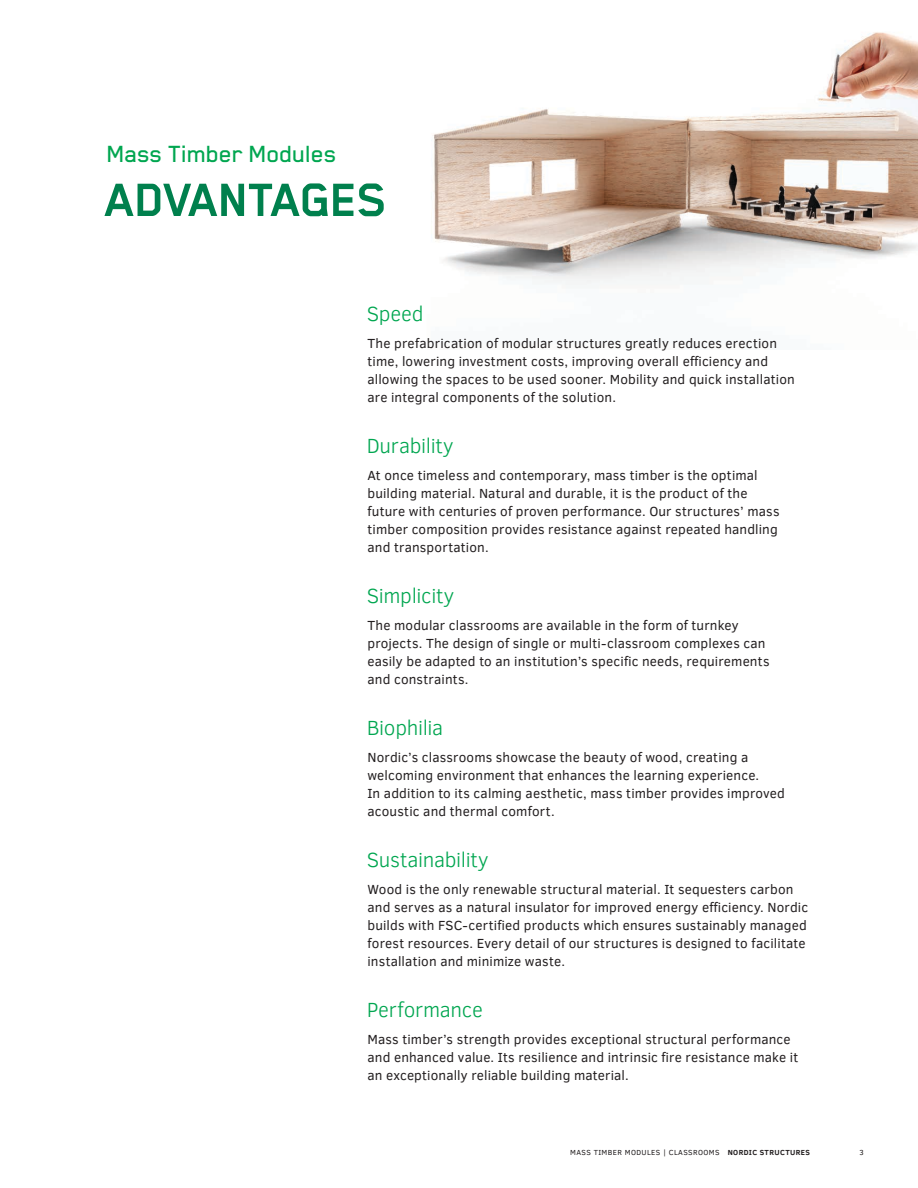
<style>
.page{position:relative;width:918px;height:1188px;background:#fff}
.page>*{position:absolute;margin:0;border:0;box-sizing:border-box;transform-origin:0 0}
.t1{font:700 54px "Blender Pro";letter-spacing:-.025em;color:#00804d}
.t2{font:500 27px "Blender Pro";letter-spacing:-.01em;color:#00a650}
.t3{font:300 21px "Clear Sans";letter-spacing:-.015em;color:#00a650}
.t4{font:13.5px/18px "Clear Sans";letter-spacing:.01em;color:#231f20}
.t5{font:7.5px "Clear Sans";letter-spacing:.05em;color:#231f20}
.s1{font-weight:700}
</style>
<div class="page">
<img style="left:433px;top:32px;width:485px;height:253px">
<h2 class="t2" style="left:107px;top:139px;width:231px">Mass Timber Modules</h2>
<h1 class="t1" style="left:106px;top:170px;width:284px">ADVANTAGES</h1>
<h3 class="t3" style="left:367px;top:300px;width:58px">Speed</h3>
<p class="t4" style="left:368px;top:334px;width:429px">The prefabrication of modular structures greatly reduces erection time, lowering investment costs, improving overall efficiency and allowing the spaces to be used sooner. Mobility and quick installation are integral components of the solution.</p>
<h3 class="t3" style="left:367px;top:432px;width:88px">Durability</h3>
<p class="t4" style="left:368px;top:466px;width:414px">At once timeless and contemporary, mass timber is the optimal building material. Natural and durable, it is the product of the future with centuries of proven performance. Our structures’ mass timber composition provides resistance against repeated handling and transportation.</p>
<h3 class="t3" style="left:367px;top:582px;width:89px">Simplicity</h3>
<p class="t4" style="left:368px;top:616px;width:404px">The modular classrooms are available in the form of turnkey projects. The design of single or multi-classroom complexes can easily be adapted to an institution’s specific needs, requirements and constraints.</p>
<h3 class="t3" style="left:367px;top:714px;width:78px">Biophilia</h3>
<p class="t4" style="left:368px;top:748px;width:419px">Nordic’s classrooms showcase the beauty of wood, creating a welcoming environment that enhances the learning experience.<br>In addition to its calming aesthetic, mass timber provides improved acoustic and thermal comfort.</p>
<h3 class="t3" style="left:367px;top:846px;width:124px">Sustainability</h3>
<p class="t4" style="left:368px;top:880px;width:442px">Wood is the only renewable structural material. It sequesters carbon and serves as a natural insulator for improved energy efficiency. Nordic builds with FSC-certified products which ensures sustainably managed forest resources. Every detail of our structures is designed to facilitate installation and minimize waste.</p>
<h3 class="t3" style="left:367px;top:996px;width:118px">Performance</h3>
<p class="t4" style="left:368px;top:1030px;width:432px">Mass timber’s strength provides exceptional structural performance and enhanced value. Its resilience and intrinsic fire resistance make it an exceptionally reliable building material.</p>
<p class="t5" style="left:570px;top:1147px;width:241px">MASS TIMBER MODULES | CLASSROOMS <span class="s1">NORDIC STRUCTURES</span></p>
<p class="t5" style="left:860px;top:1147px;width:6px">3</p>
</div>
